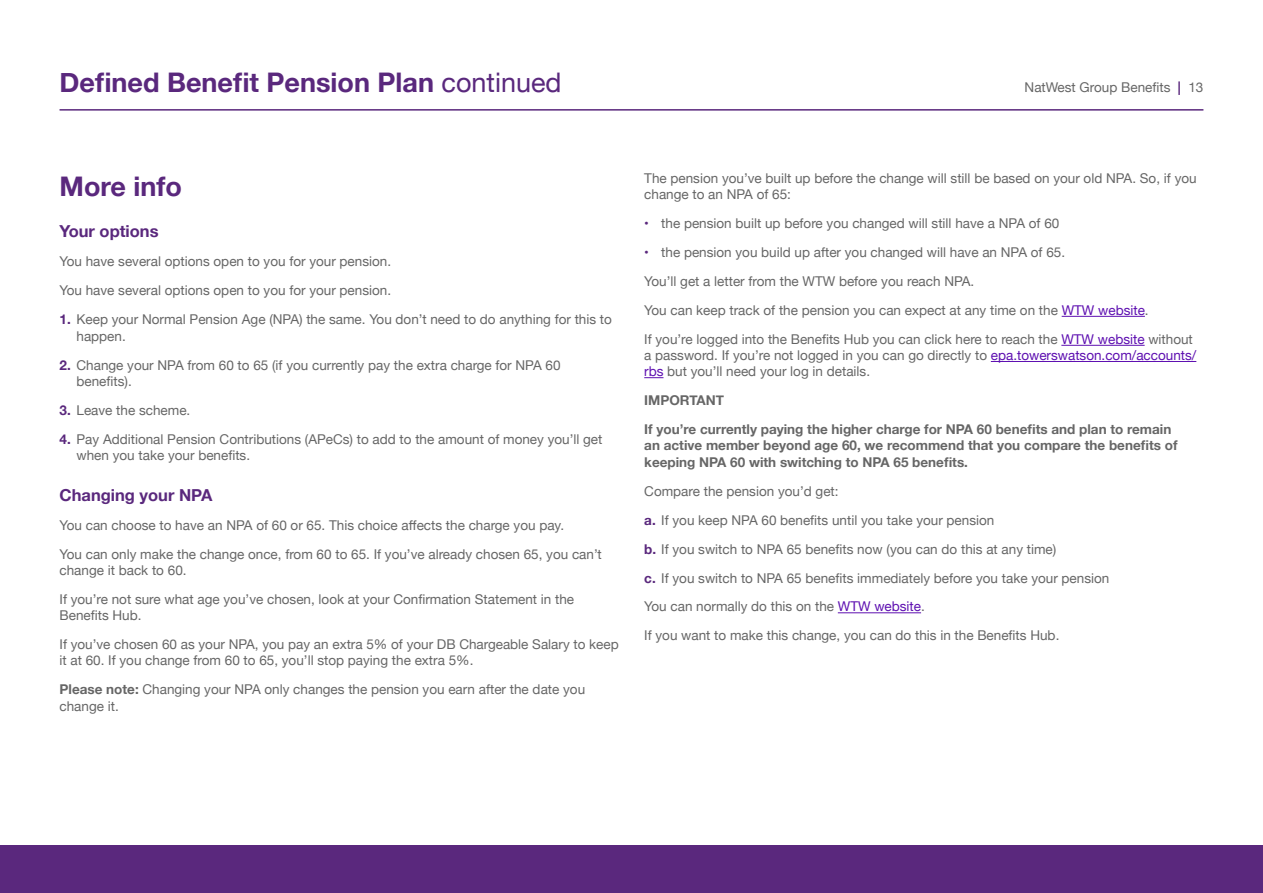
<style>
.page{position:relative;width:1263px;height:893px;background:#fff}
.page>*{position:absolute;margin:0;border:0;box-sizing:border-box;transform-origin:0 0}
.t1{font:700 27px "Helvetica Neue";color:#5a287d}
.t2{font:700 16.5px "Helvetica Neue";color:#5a287d}
.t3{font:13.5px/29px "Helvetica Neue";color:#666}
.t4{font:700 13.5px/29px "Helvetica Neue";color:#666}
.s1{font-weight:400}
.s2{font-weight:700;color:#5a287d}
.s3{font-weight:700}
.s4{color:#5e10b1}
</style>
<div class="page">
<hr style="left:1062px;top:316px;width:83px;height:1px;background:#5e10b1">
<hr style="left:1061px;top:345px;width:84px;height:1px;background:#5e10b1">
<hr style="left:991px;top:361px;width:205px;height:1px;background:#5e10b1">
<svg style="left:644px;top:377px;width:19px;height:1px"></svg>
<hr style="left:838px;top:612px;width:83px;height:1px;background:#5e10b1">
<div style="left:0;top:845px;width:1263px;height:48px;background:#5a287d"></div>
<hr style="left:60px;top:109px;width:1143px;height:2px;background:#5a287d">
<h1 class="t1" style="left:60px;top:61px;width:504px">Defined Benefit Pension Plan <span class="s1">continued</span></h1>
<p class="t3" style="left:1025px;top:74px;width:180px">NatWest Group Benefits <span class="s2">|</span> 13</p>
<h1 class="t1" style="left:60px;top:166px;width:124px">More info</h1>
<p class="t2" style="left:60px;top:219px;width:101px">Your options</p>
<p class="t3" style="left:60px;top:248px;width:333px">You have several options open to you for your pension.<br>You have several options open to you for your pension.</p>
<p class="t3" style="left:77px;top:312px;width:537px;line-height:16.2px;text-indent:-17px"><span class="s2">1.</span> Keep your Normal Pension Age (NPA) the same. You don’t need to do anything for this to happen.</p>
<p class="t3" style="left:77px;top:357px;width:485px;line-height:16.2px;text-indent:-17px"><span class="s2">2.</span> Change your NPA from 60 to 65 (if you currently pay the extra charge for NPA 60 benefits).</p>
<p class="t3" style="left:60px;top:396px;width:132px"><span class="s2">3.</span> Leave the scheme.</p>
<p class="t3" style="left:77px;top:431px;width:527px;line-height:16.2px;text-indent:-17px"><span class="s2">4.</span> Pay Additional Pension Contributions (APeCs) to add to the amount of money you’ll get when you take your benefits.</p>
<p class="t2" style="left:60px;top:482px;width:154px">Changing your NPA</p>
<p class="t3" style="left:60px;top:511px;width:544px">You can choose to have an NPA of 60 or 65. This choice affects the charge you pay.<br>You can only make the change once, from 60 to 65. If you’ve already chosen 65, you can’t</p>
<p class="t3" style="left:60px;top:556px;width:516px">change it back to 60.<br>If you’re not sure what age you’ve chosen, look at your Confirmation Statement in the</p>
<p class="t3" style="left:60px;top:602px;width:561px">Benefits Hub.<br>If you’ve chosen 60 as your NPA, you pay an extra 5% of your DB Chargeable Salary to keep</p>
<p class="t3" style="left:60px;top:647px;width:527px">it at 60. If you change from 60 to 65, you’ll stop paying the extra 5%.<br><span class="s3">Please note:</span> Changing your NPA only changes the pension you earn after the date you</p>
<p class="t3" style="left:60px;top:692px;width:61px">change it.</p>
<p class="t3" style="left:644px;top:171px;width:554px;line-height:16.2px">The pension you’ve built up before the change will still be based on your old NPA. So, if you change to an NPA of 65:</p>
<p class="t3" style="left:644px;top:210px;width:417px"><span class="s2">•</span> the pension built up before you changed will still have a NPA of 60</p>
<p class="t3" style="left:644px;top:239px;width:550px"><span class="s2">•</span> the pension you build up after you changed will have an NPA of 65.<br>You’ll get a letter from the WTW before you reach NPA.<br>You can keep track of the pension you can expect at any time on the <span class="s4">WTW website</span>.<br>If you’re logged into the Benefits Hub you can click here to reach the <span class="s4">WTW website</span> without</p>
<p class="t3" style="left:644px;top:348px;width:554px;line-height:16.2px">a password. If you’re not logged in you can go directly to <span class="s4">epa.towerswatson.com/accounts/ rbs</span> but you’ll need your log in details.</p>
<p class="t4" style="left:644px;top:386px;width:529px">IMPORTANT<br>If you’re currently paying the higher charge for NPA 60 benefits and plan to remain</p>
<p class="t4" style="left:644px;top:438px;width:535px;line-height:16.2px">an active member beyond age 60, we recommend that you compare the benefits of keeping NPA 60 with switching to NPA 65 benefits.</p>
<p class="t3" style="left:644px;top:477px;width:467px">Compare the pension you’d get:<br><span class="s2">a.</span> If you keep NPA 60 benefits until you take your pension<br><span class="s2">b.</span> If you switch to NPA 65 benefits now (you can do this at any time)<br><span class="s2">c.</span> If you switch to NPA 65 benefits immediately before you take your pension You can normally do this on the <span class="s4">WTW website</span>.<br>If you want to make this change, you can do this in the Benefits Hub.</p>
</div>
